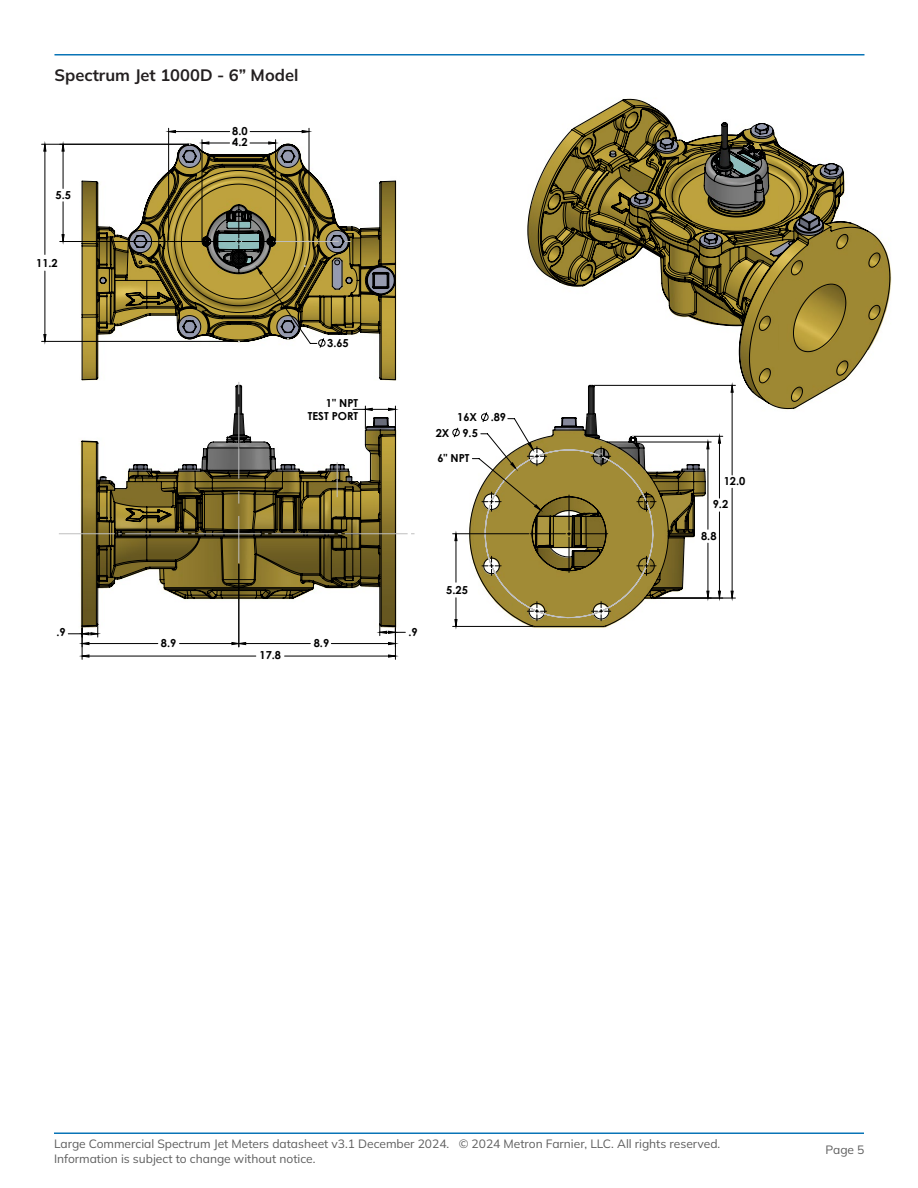
<style>
.page{position:relative;width:918px;height:1188px;background:#fff}
.page>*{position:absolute;margin:0;border:0;box-sizing:border-box;transform-origin:0 0}
.Metron_Body_9pt{font:700 16.5px "Mulish";color:#231f20}
.t1{font:12px/15px "Mulish";color:#5e5e5e}
.t2{font:700 11.1px/12.9px "Century Gothic";color:#000;text-align:right}
</style>
<div class="page">
<hr style="left:54px;top:1132px;width:810px;height:2px;background:#0974b7">
<hr style="left:54px;top:54px;width:810px;height:2px;background:#0974b7">
<svg style="left:168px;top:99px;width:722px;height:311px"></svg>
<svg style="left:43px;top:130px;width:691px;height:528px"></svg>
<svg style="left:168px;top:144px;width:466px;height:241px"></svg>
<svg style="left:82px;top:385px;width:654px;height:271px"></svg>
<hr style="left:285px;top:656px;width:110px;height:1px;background:#000">
<hr style="left:82px;top:628px;width:1px;height:31px;background:#000">
<hr style="left:395px;top:628px;width:1px;height:31px;background:#000">
<hr style="left:45px;top:144px;width:1px;height:110px;background:#000">
<hr style="left:45px;top:271px;width:1px;height:70px;background:#000">
<hr style="left:42px;top:144px;width:146px;height:1px;background:#000">
<hr style="left:42px;top:341px;width:195px;height:1px;background:#000">
<hr style="left:63px;top:202px;width:1px;height:40px;background:#000">
<hr style="left:63px;top:144px;width:1px;height:44px;background:#000">
<hr style="left:60px;top:241px;width:149px;height:1px;background:#000">
<hr style="left:250px;top:131px;width:59px;height:1px;background:#000">
<hr style="left:169px;top:131px;width:61px;height:1px;background:#000">
<hr style="left:309px;top:128px;width:1px;height:112px;background:#000">
<hr style="left:168px;top:128px;width:1px;height:112px;background:#000">
<svg style="left:202px;top:139px;width:315px;height:330px"></svg>
<hr style="left:719px;top:512px;width:1px;height:86px;background:#000">
<hr style="left:719px;top:436px;width:1px;height:62px;background:#000">
<hr style="left:655px;top:598px;width:68px;height:1px;background:#000">
<hr style="left:634px;top:436px;width:89px;height:1px;background:#000">
<hr style="left:239px;top:643px;width:71px;height:1px;background:#000">
<hr style="left:331px;top:643px;width:64px;height:1px;background:#000">
<hr style="left:180px;top:643px;width:59px;height:1px;background:#000">
<hr style="left:82px;top:643px;width:76px;height:1px;background:#000">
<hr style="left:239px;top:564px;width:1px;height:83px;background:#000">
<svg style="left:119px;top:213px;width:232px;height:61px;background:#827746"></svg>
<svg style="left:707px;top:591px;width:2px;height:7px"></svg>
<svg style="left:707px;top:442px;width:2px;height:7px"></svg>
<svg style="left:731px;top:591px;width:2px;height:7px"></svg>
<svg style="left:731px;top:385px;width:2px;height:7px"></svg>
<svg style="left:83px;top:655px;width:6px;height:2px"></svg>
<svg style="left:59px;top:382px;width:356px;height:181px"></svg>
<svg style="left:250px;top:142px;width:26px;height:2px"></svg>
<svg style="left:202px;top:142px;width:28px;height:2px"></svg>
<svg style="left:452px;top:412px;width:204px;height:215px"></svg>
<svg style="left:718px;top:591px;width:3px;height:7px"></svg>
<svg style="left:718px;top:436px;width:3px;height:7px"></svg>
<svg style="left:380px;top:628px;width:15px;height:19px"></svg>
<svg style="left:232px;top:642px;width:14px;height:3px"></svg>
<svg style="left:68px;top:626px;width:30px;height:21px"></svg>
<p class="Metron_Body_9pt" style="left:54px;top:64px;width:245px">Spectrum Jet 1000D - 6” Model</p>
<p class="t2" style="left:232px;top:124px;width:17px">8.0</p>
<p class="t2" style="left:56px;top:188px;width:17px">5.5</p>
<p class="t2" style="left:36px;top:256px;width:23px">11.2</p>
<p class="t2" style="left:56px;top:625px;width:11px">.9</p>
<p class="t2" style="left:232px;top:135px;width:17px">4.2</p>
<p class="t2" style="left:327px;top:336px;width:23px">3.65</p>
<p class="t2" style="left:308px;top:396px;width:52px">1" NPT<br>TEST PORT</p>
<p class="t2" style="left:161px;top:636px;width:17px">8.9</p>
<p class="t2" style="left:314px;top:636px;width:17px">8.9</p>
<p class="t2" style="left:260px;top:648px;width:23px">17.8</p>
<p class="t2" style="left:457px;top:410px;width:50px">16X .89</p>
<p class="t2" style="left:436px;top:426px;width:44px">2X 9.5</p>
<p class="t2" style="left:437px;top:451px;width:34px">6" NPT</p>
<p class="t2" style="left:408px;top:625px;width:11px">.9</p>
<p class="t2" style="left:446px;top:583px;width:23px">5.25</p>
<p class="t2" style="left:724px;top:474px;width:23px">12.0</p>
<p class="t2" style="left:713px;top:497px;width:17px">9.2</p>
<p class="t2" style="left:701px;top:529px;width:17px">8.8</p>
<p class="t1" style="left:54px;top:1135px;width:668px">Large Commercial Spectrum Jet Meters datasheet v3.1 December 2024. © 2024 Metron Farnier, LLC. All rights reserved.<br>Information is subject to change without notice.</p>
<p class="t1" style="left:826px;top:1141px;width:40px">Page 5</p>
</div>
